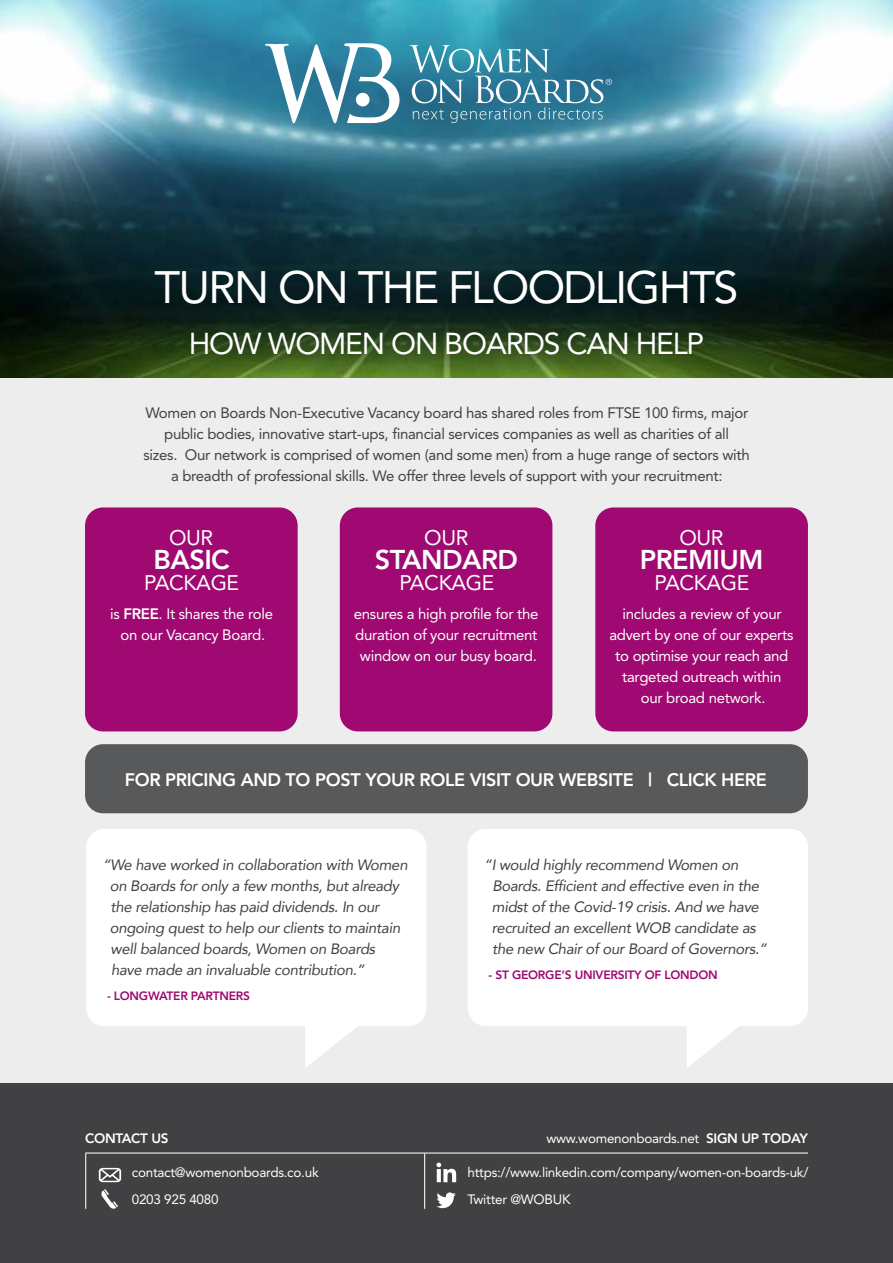
<style>
.page{position:relative;width:893px;height:1263px;background:#fff}
.page>*{position:absolute;margin:0;border:0;box-sizing:border-box;transform-origin:0 0}
.t1{font:45px "Avenir";letter-spacing:-.04em;color:#fff}
.t2{font:30px "Avenir";letter-spacing:-.04em;color:#fff}
.t3{font:800 27px "Avenir";letter-spacing:-.02em;color:#fff}
.t4{font:21px "Avenir";letter-spacing:-.02em;color:#fff}
.t5{font:800 18px "Avenir";letter-spacing:-.02em;color:#fff}
.t6{font:italic 15px/21px "Avenir";letter-spacing:-.02em;color:#414042}
.t7{font:15px/21px "Avenir";letter-spacing:-.02em;color:#414042;text-align:center}
.t8{font:15px/21px "Avenir";letter-spacing:-.02em;color:#fff;text-align:center}
.t9{font:13.5px/27px "Avenir";letter-spacing:-.02em;color:#fff}
.t10{font:800 13.5px "Avenir";letter-spacing:-.02em;color:#fff}
.t11{font:800 12px "Avenir";letter-spacing:-.02em;color:#9f0971}
.s1{font-weight:800}
</style>
<div class="page">
<div style="left:0;top:1082px;width:893px;height:181px;background:#414042"></div>
<div style="left:0;top:0;width:893px;height:1082px;background:#ededee"></div>
<svg style="left:101px;top:1189px;width:17px;height:20px"></svg>
<svg style="left:99px;top:1168px;width:22px;height:14px"></svg>
<svg style="left:436px;top:1162px;width:20px;height:20px"></svg>
<svg style="left:436px;top:1192px;width:20px;height:16px"></svg>
<hr style="left:424px;top:1153px;width:1px;height:56px;background:#fff">
<hr style="left:85px;top:1153px;width:1px;height:56px;background:#fff">
<hr style="left:85px;top:1152px;width:723px;height:1px;background:#fff">
<img style="left:0;top:0;width:893px;height:377px">
<svg style="left:265px;top:43px;width:135px;height:80px;background:#6ca4b9"></svg>
<div style="left:356px;top:93px;width:14px;height:13px;background:#fff;border-radius:50%"></div>
<svg style="left:409px;top:45px;width:203px;height:78px;background:#498da6"></svg>
<div style="left:85px;top:507px;width:213px;height:224px;background:#9f0971;border-radius:18px"></div>
<div style="left:340px;top:507px;width:212px;height:224px;background:#9f0971;border-radius:18px"></div>
<div style="left:595px;top:507px;width:213px;height:224px;background:#9f0971;border-radius:18px"></div>
<div style="left:86px;top:829px;width:341px;height:197px;background:#fff;border-radius:18px"></div>
<svg style="left:305px;top:1026px;width:52px;height:42px"></svg>
<div style="left:468px;top:829px;width:340px;height:197px;background:#fff;border-radius:18px"></div>
<svg style="left:687px;top:1026px;width:52px;height:41px"></svg>
<div style="left:85px;top:744px;width:723px;height:69px;background:#58595b;border-radius:18px"></div>
<h1 class="t1" style="left:154px;top:261px;width:585px">TURN ON THE FLOODLIGHTS</h1>
<h2 class="t2" style="left:189px;top:326px;width:517px">HOW WOMEN ON BOARDS CAN HELP</h2>
<p class="t7" style="left:143px;top:402px;width:608px">Women on Boards Non-Executive Vacancy board has shared roles from FTSE 100 firms, major public bodies, innovative start-ups, financial services companies as well as charities of all<br>sizes. Our network is comprised of women (and some men) from a huge range of sectors with a breadth of professional skills. We offer three levels of support with your recruitment:</p>
<h3 class="t4" style="left:169px;top:525px;width:46px">OUR</h3>
<h3 class="t3" style="left:153px;top:544px;width:78px">BASIC</h3>
<h3 class="t4" style="left:144px;top:570px;width:96px">PACKAGE</h3>
<p class="t8" style="left:110px;top:604px;width:164px">is <span class="s1">FREE</span>. It shares the role on our Vacancy Board.</p>
<h3 class="t4" style="left:424px;top:525px;width:46px">OUR</h3>
<h3 class="t3" style="left:375px;top:544px;width:145px">STANDARD</h3>
<h3 class="t4" style="left:399px;top:570px;width:96px">PACKAGE</h3>
<p class="t8" style="left:354px;top:604px;width:186px">ensures a high profile for the duration of your recruitment window on our busy board.</p>
<h3 class="t4" style="left:679px;top:525px;width:46px">OUR</h3>
<h3 class="t3" style="left:640px;top:544px;width:125px">PREMIUM</h3>
<h3 class="t4" style="left:655px;top:570px;width:96px">PACKAGE</h3>
<p class="t8" style="left:609px;top:604px;width:186px">includes a review of your advert by one of our experts to optimise your reach and targeted outreach within our broad network.</p>
<p class="t5" style="left:125px;top:769px;width:644px">FOR PRICING AND TO POST YOUR ROLE VISIT OUR WEBSITE | CLICK HERE</p>
<p class="t6" style="left:110px;top:854px;width:299px;text-indent:-7px">“We have worked in collaboration with Women on Boards for only a few months, but already the relationship has paid dividends. In our ongoing quest to help our clients to maintain well balanced boards, Women on Boards have made an invaluable contribution.”</p>
<p class="t11" style="left:107px;top:988px;width:144px">- LONGWATER PARTNERS</p>
<p class="t6" style="left:492px;top:854px;width:277px;text-indent:-8px">“I would highly recommend Women on Boards. Efficient and effective even in the midst of the Covid-19 crisis. And we have recruited an excellent WOB candidate as the new Chair of our Board of Governors.”</p>
<p class="t11" style="left:489px;top:967px;width:231px">- ST GEORGE’S UNIVERSITY OF LONDON</p>
<p class="t10" style="left:85px;top:1130px;width:85px">CONTACT US</p>
<p class="t9" style="left:546px;top:1125px;width:263px">www.womenonboards.net <span class="s1">SIGN UP TODAY</span></p>
<p class="t9" style="left:467px;top:1159px;width:342px">https://www.linkedin.com/company/women-on-boards-uk/<br>Twitter @WOBUK</p>
<p class="t9" style="left:132px;top:1159px;width:188px">contact@womenonboards.co.uk<br>0203 925 4080</p>
</div>
